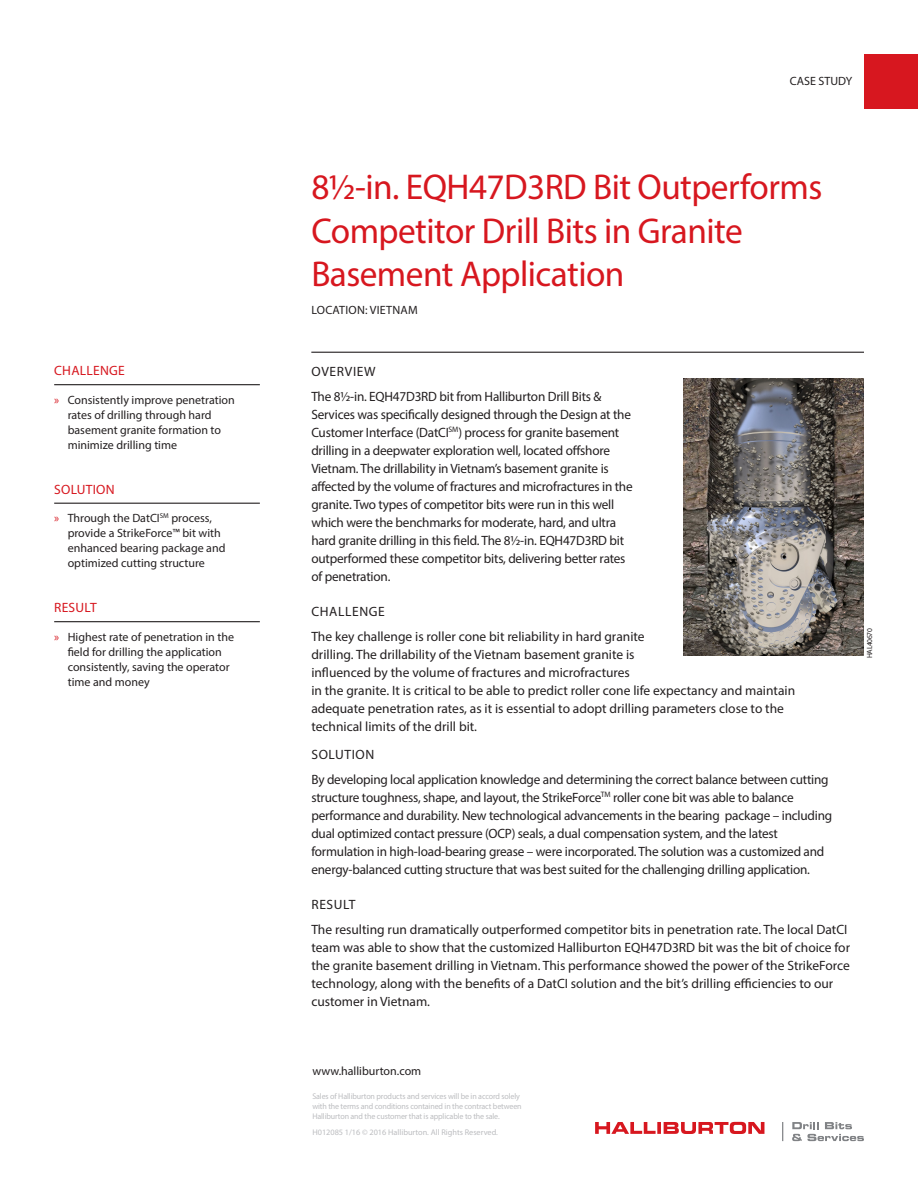
<style>
.page{position:relative;width:918px;height:1188px;background:#fff}
.page>*{position:absolute;margin:0;border:0;box-sizing:border-box;transform-origin:0 0}
.Case_Study_Title{font:36px/43.5px "Myriad Pro";letter-spacing:-.015em;color:#d7171f}
.Body{font:13.5px/18px "Myriad Pro";letter-spacing:-.015em;color:#231f20}
.Body_Header{font:13.5px "Myriad Pro";letter-spacing:.045em;color:#231f20}
.Sidebar_Header_With{font:13.5px "Myriad Pro";letter-spacing:.02em;color:#d7171f}
.Call_to_Action{font:12px/15px "Myriad Pro";color:#231f20}
.Case_Study_Title-2{font:12px "Myriad Pro";letter-spacing:.02em;color:#231f20}
.Copyright{font:8.25px/9.9px "Myriad Pro";letter-spacing:-.015em;color:#bcbdc0}
.Final_Body_Bullet{font:7.5px "Myriad Pro";letter-spacing:-.04em;color:#231f20}
.s1{color:#d7171f}
</style>
<div class="page">
<hr style="left:311px;top:352px;width:553px;height:1px;background:#231f20">
<hr style="left:54px;top:384px;width:206px;height:1px;background:#231f20">
<hr style="left:54px;top:503px;width:206px;height:1px;background:#231f20">
<hr style="left:54px;top:621px;width:206px;height:1px;background:#231f20">
<div style="left:864px;top:54px;width:54px;height:55px;background:#d7171f"></div>
<img style="left:684px;top:379px;width:180px;height:277px">
<svg style="left:595px;top:1122px;width:169px;height:12px"></svg>
<svg style="left:792px;top:1122px;width:72px;height:19px"></svg>
<svg style="left:782px;top:1122px;width:1px;height:19px"></svg>
<p class="Sidebar_Header_With" style="left:54px;top:363px;width:72px">CHALLENGE</p>
<p class="Call_to_Action" style="left:68px;top:392px;width:169px;text-indent:-14px"><span class="s1">»</span> Consistently improve penetration rates of drilling through hard basement granite formation to minimize drilling time</p>
<p class="Sidebar_Header_With" style="left:54px;top:481px;width:62px">SOLUTION</p>
<p class="Call_to_Action" style="left:68px;top:511px;width:159px;text-indent:-14px"><span class="s1">»</span> Through the DatCI<sup>SM</sup> process, provide a StrikeForce™ bit with enhanced bearing package and optimized cutting structure</p>
<p class="Sidebar_Header_With" style="left:54px;top:600px;width:44px">RESULT</p>
<p class="Call_to_Action" style="left:68px;top:629px;width:168px;text-indent:-14px"><span class="s1">»</span> Highest rate of penetration in the field for drilling the application consistently, saving the operator time and money</p>
<p class="Call_to_Action" style="left:790px;top:74px;width:64px">CASE STUDY</p>
<p class="Case_Study_Title" style="left:311px;top:165px;width:513px">8½-in. EQH47D3RD Bit Outperforms<br>Competitor Drill Bits in Granite<br>Basement Application</p>
<p class="Case_Study_Title-2" style="left:311px;top:303px;width:108px">LOCATION: VIETNAM</p>
<p class="Body_Header" style="left:311px;top:363px;width:66px">OVERVIEW</p>
<p class="Body" style="left:311px;top:387px;width:323px">The 8½-in. EQH47D3RD bit from Halliburton Drill Bits &amp; Services was specifically designed through the Design at the Customer Interface (DatCI<sup>SM</sup>) process for granite basement drilling in a deepwater exploration well, located offshore Vietnam. The drillability in Vietnam’s basement granite is affected by the volume of fractures and microfractures in the granite. Two types of competitor bits were run in this well which were the benchmarks for moderate, hard, and ultra hard granite drilling in this field. The 8½-in. EQH47D3RD bit outperformed these competitor bits, delivering better rates of penetration.</p>
<p class="Body_Header" style="left:311px;top:603px;width:75px">CHALLENGE</p>
<p class="Body" style="left:311px;top:627px;width:335px">The key challenge is roller cone bit reliability in hard granite drilling. The drillability of the Vietnam basement granite is influenced by the volume of fractures and microfractures</p>
<p class="Body" style="left:311px;top:681px;width:485px">in the granite. It is critical to be able to predict roller cone life expectancy and maintain adequate penetration rates, as it is essential to adopt drilling parameters close to the technical limits of the drill bit.</p>
<p class="Body_Header" style="left:311px;top:746px;width:64px">SOLUTION</p>
<p class="Body" style="left:311px;top:770px;width:522px">By developing local application knowledge and determining the correct balance between cutting structure toughness, shape, and layout, the StrikeForce<sup>TM</sup> roller cone bit was able to balance performance and durability. New technological advancements in the bearing package – including dual optimized contact pressure (OCP) seals, a dual compensation system, and the latest formulation in high-load-bearing grease – were incorporated. The solution was a customized and energy-balanced cutting structure that was best suited for the challenging drilling application.</p>
<p class="Body_Header" style="left:311px;top:896px;width:46px">RESULT</p>
<p class="Body" style="left:311px;top:920px;width:540px">The resulting run dramatically outperformed competitor bits in penetration rate. The local DatCI team was able to show that the customized Halliburton EQH47D3RD bit was the bit of choice for the granite basement drilling in Vietnam. This performance showed the power of the StrikeForce technology, along with the benefits of a DatCI solution and the bit’s drilling efficiencies to our customer in Vietnam.</p>
<p class="Final_Body_Bullet" style="left:865px;top:658px;width:32px;rotate:-90deg">HAL40670</p>
<p class="Call_to_Action" style="left:312px;top:1064px;width:110px">www.halliburton.com</p>
<p class="Copyright" style="left:312px;top:1091px;width:211px">Sales of Halliburton products and services will be in accord solely with the terms and conditions contained in the contract between<br>Halliburton and the customer that is applicable to the sale.</p>
<p class="Copyright" style="left:312px;top:1127px;width:187px">H012085 1/16 © 2016 Halliburton. All Rights Reserved.</p>
</div>
